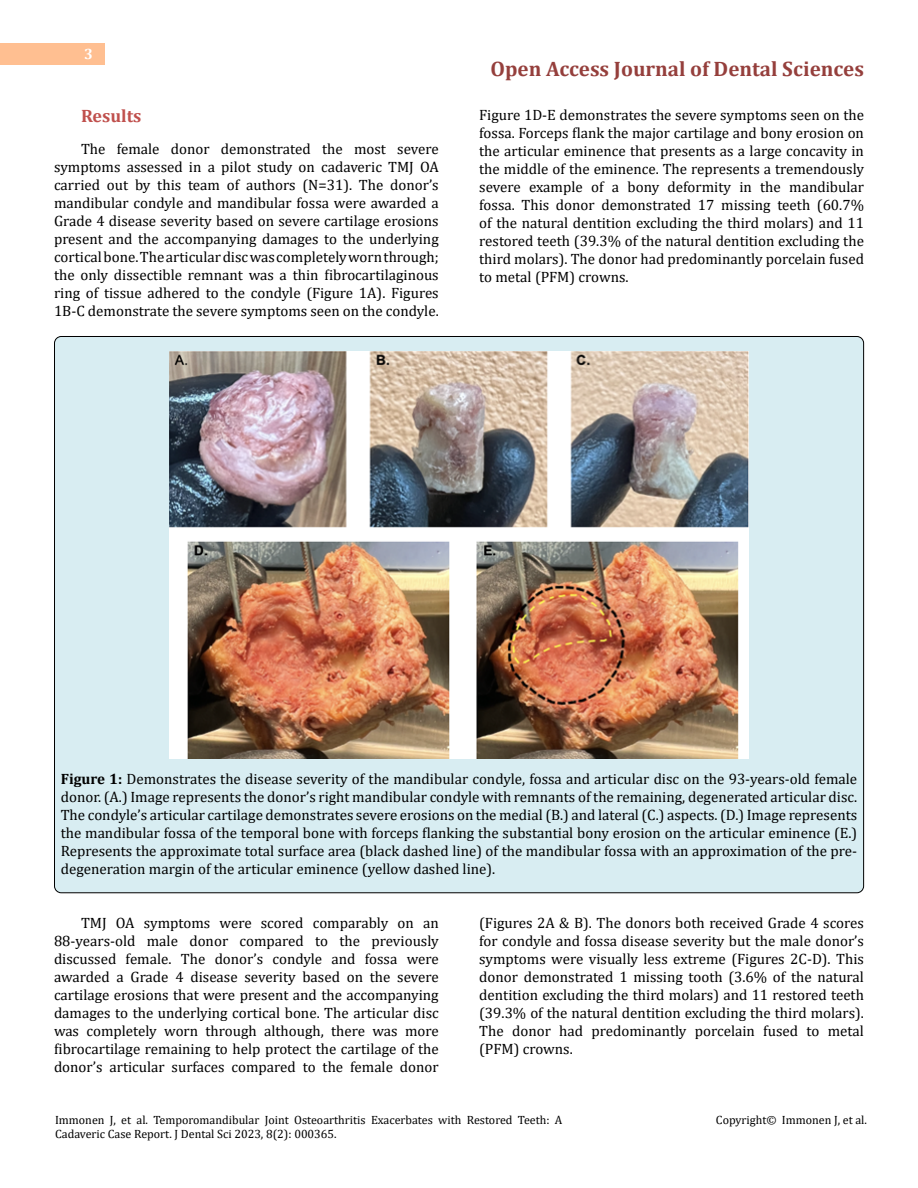
<style>
.page{position:relative;width:918px;height:1188px;background:#fff}
.page>*{position:absolute;margin:0;border:0;box-sizing:border-box;transform-origin:0 0}
.t1{font:700 21px "Cambria";color:#953f3c}
.t2{font:700 18px "Cambria";color:#c0504d}
.t3{font:15px/18px "Cambria";color:#000;text-align:justify}
.t4{font:700 15px "Cambria";color:#fff}
.t5{font:12px/14.4px "Cambria";color:#000}
.s1{font-weight:700}
</style>
<div class="page">
<div style="left:0;top:43px;width:105px;height:21px;background:#ffbf91"></div>
<div style="left:55px;top:336px;width:809px;height:557px;background:#d8edf2;border-radius:7px"></div>
<img style="left:169px;top:352px;width:580px;height:406px">
<p class="t4" style="left:84px;top:44px;width:10px">3</p>
<p class="t2" style="left:81px;top:103px;width:62px">Results</p>
<p class="t3" style="left:54px;top:139px;width:386px;text-indent:27px">The female donor demonstrated the most severe symptoms assessed in a pilot study on cadaveric TMJ OA carried out by this team of authors (N=31). The donor’s mandibular condyle and mandibular fossa were awarded a Grade 4 disease severity based on severe cartilage erosions present and the accompanying damages to the underlying cortical bone. The articular disc was completely worn through; the only dissectible remnant was a thin fibrocartilaginous ring of tissue adhered to the condyle (Figure 1A). Figures 1B-C demonstrate the severe symptoms seen on the condyle.</p>
<h1 class="t1" style="left:490px;top:54px;width:375px">Open Access Journal of Dental Sciences</h1>
<p class="t3" style="left:479px;top:105px;width:386px">Figure 1D-E demonstrates the severe symptoms seen on the fossa. Forceps flank the major cartilage and bony erosion on the articular eminence that presents as a large concavity in the middle of the eminence. The represents a tremendously severe example of a bony deformity in the mandibular fossa. This donor demonstrated 17 missing teeth (60.7% of the natural dentition excluding the third molars) and 11 restored teeth (39.3% of the natural dentition excluding the third molars). The donor had predominantly porcelain fused to metal (PFM) crowns.</p>
<p class="t3" style="left:61px;top:769px;width:798px"><span class="s1">Figure 1:</span> Demonstrates the disease severity of the mandibular condyle, fossa and articular disc on the 93-years-old female donor. (A.) Image represents the donor’s right mandibular condyle with remnants of the remaining, degenerated articular disc.<br>The condyle’s articular cartilage demonstrates severe erosions on the medial (B.) and lateral (C.) aspects. (D.) Image represents the mandibular fossa of the temporal bone with forceps flanking the substantial bony erosion on the articular eminence (E.)<br>Represents the approximate total surface area (black dashed line) of the mandibular fossa with an approximation of the pre&shy;degeneration margin of the articular eminence (yellow dashed line).</p>
<p class="t3" style="left:54px;top:913px;width:386px;text-indent:27px">TMJ OA symptoms were scored comparably on an 88-years-old male donor compared to the previously discussed female. The donor’s condyle and fossa were awarded a Grade 4 disease severity based on the severe cartilage erosions that were present and the accompanying damages to the underlying cortical bone. The articular disc was completely worn through although, there was more fibrocartilage remaining to help protect the cartilage of the donor’s articular surfaces compared to the female donor</p>
<p class="t3" style="left:479px;top:913px;width:386px">(Figures 2A &amp; B). The donors both received Grade 4 scores for condyle and fossa disease severity but the male donor’s symptoms were visually less extreme (Figures 2C-D). This donor demonstrated 1 missing tooth (3.6% of the natural dentition excluding the third molars) and 11 restored teeth (39.3% of the natural dentition excluding the third molars).<br>The donor had predominantly porcelain fused to metal (PFM) crowns.</p>
<p class="t5" style="left:55px;top:1112px;width:509px">Immonen J, et al. Temporomandibular Joint Osteoarthritis Exacerbates with Restored Teeth: A<br>Cadaveric Case Report. J Dental Sci 2023, 8(2): 000365.</p>
<p class="t5" style="left:716px;top:1112px;width:153px">Copyright© Immonen J, et al.</p>
</div>
